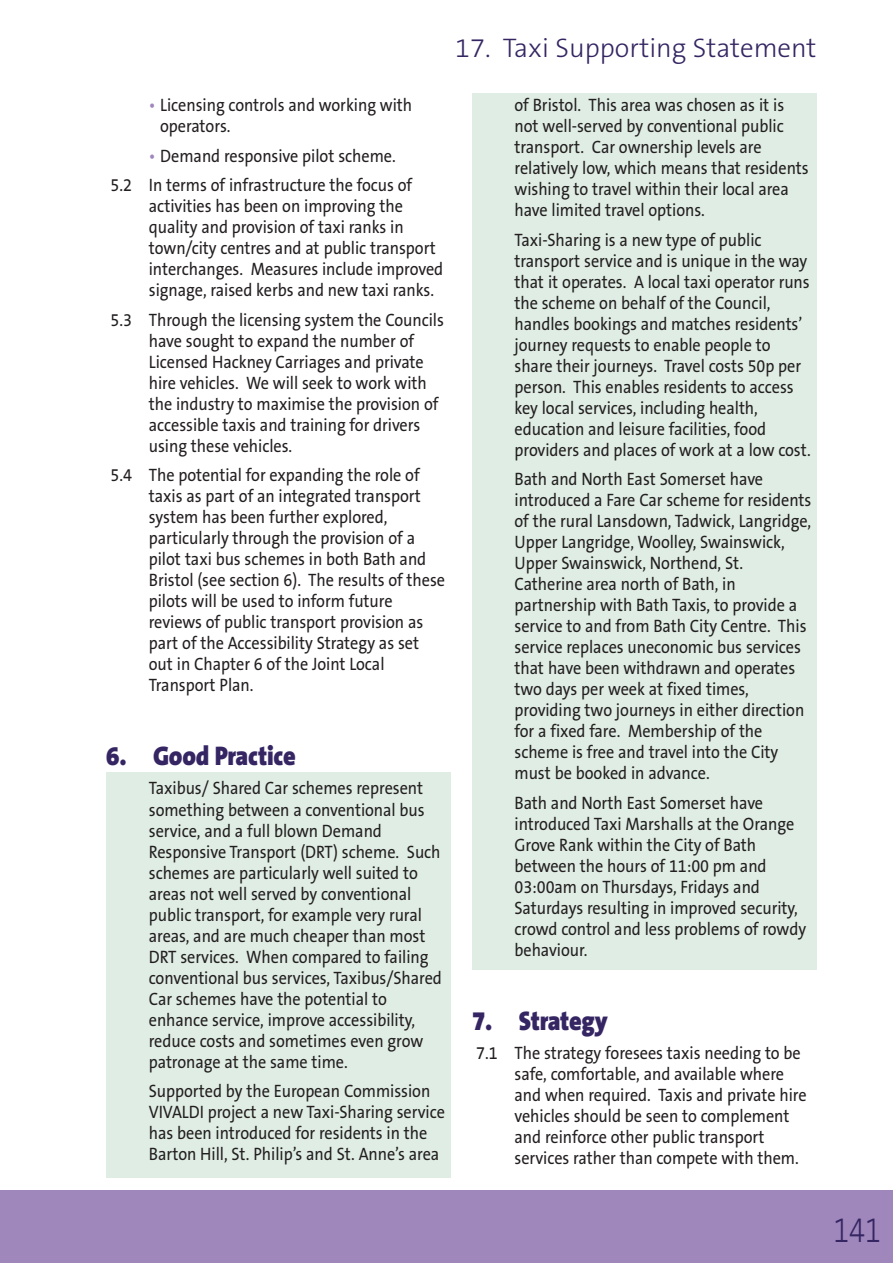
<style>
.page{position:relative;width:893px;height:1263px;background:#fff}
.page>*{position:absolute;margin:0;border:0;box-sizing:border-box;transform-origin:0 0}
.t1{font:300 36px "The Sans B3";color:#352663;scale:.8 1}
.t2{font:300 27px "The Sans B3";color:#352663}
.t3{font:900 27px "The Sans B9";letter-spacing:-.01em;color:#352663;scale:.9 1}
.t4{font:18px/21px "The Sans B5 Plain";letter-spacing:-.005em;color:#231f20;scale:.9 1}
.s1{color:#9f87bc}
</style>
<div class="page">
<div style="left:0;top:1191px;width:893px;height:72px;background:#9f87bc"></div>
<div style="left:106px;top:773px;width:345px;height:405px;background:#dfede4"></div>
<div style="left:472px;top:94px;width:344px;height:875px;background:#dfede4"></div>
<h2 class="t2" style="left:455px;top:34px;width:363px">17. Taxi Supporting Statement</h2>
<p class="t4" style="left:160px;top:95px;width:282px;text-indent:-11px"><span class="s1">•</span> Licensing controls and working with operators.</p>
<p class="t4" style="left:111px;top:141px;width:337px;line-height:29.5px;text-indent:38px"><span class="s1">•</span> Demand responsive pilot scheme.<br>5.2 In terms of infrastructure the focus of</p>
<p class="t4" style="left:149px;top:196px;width:329px">activities has been on improving the quality and provision of taxi ranks in town/city centres and at public transport interchanges. Measures include improved signage, raised kerbs and new taxi ranks.</p>
<p class="t4" style="left:149px;top:310px;width:329px;text-indent:-38px">5.3 Through the licensing system the Councils have sought to expand the number of Licensed Hackney Carriages and private hire vehicles. We will seek to work with the industry to maximise the provision of accessible taxis and training for drivers using these vehicles.</p>
<p class="t4" style="left:149px;top:465px;width:331px;text-indent:-38px">5.4 The potential for expanding the role of taxis as part of an integrated transport system has been further explored, particularly through the provision of a pilot taxi bus schemes in both Bath and Bristol (see section 6). The results of these pilots will be used to inform future reviews of public transport provision as part of the Accessibility Strategy as set out in Chapter 6 of the Joint Local Transport Plan.</p>
<h2 class="t3" style="left:106px;top:741px;width:212px">6. Good Practice</h2>
<p class="t4" style="left:149px;top:778px;width:327px">Taxibus/ Shared Car schemes represent something between a conventional bus service, and a full blown Demand Responsive Transport (DRT) scheme. Such schemes are particularly well suited to areas not well served by conventional public transport, for example very rural areas, and are much cheaper than most DRT services. When compared to failing conventional bus services, Taxibus/Shared Car schemes have the potential to enhance service, improve accessibility, reduce costs and sometimes even grow patronage at the same time.</p>
<p class="t4" style="left:149px;top:1081px;width:330px">Supported by the European Commission VIVALDI project a new Taxi-Sharing service has been introduced for residents in the Barton Hill, St. Philip’s and St. Anne’s area</p>
<p class="t4" style="left:514px;top:95px;width:328px">of Bristol. This area was chosen as it is not well-served by conventional public transport. Car ownership levels are relatively low, which means that residents wishing to travel within their local area have limited travel options.</p>
<p class="t4" style="left:514px;top:230px;width:331px">Taxi-Sharing is a new type of public transport service and is unique in the way that it operates. A local taxi operator runs the scheme on behalf of the Council, handles bookings and matches residents’ journey requests to enable people to share their journeys. Travel costs 50p per person. This enables residents to access key local services, including health, education and leisure facilities, food providers and places of work at a low cost.</p>
<p class="t4" style="left:514px;top:469px;width:331px">Bath and North East Somerset have introduced a Fare Car scheme for residents of the rural Lansdown, Tadwick, Langridge, Upper Langridge, Woolley, Swainswick, Upper Swainswick, Northend, St.<br>Catherine area north of Bath, in partnership with Bath Taxis, to provide a service to and from Bath City Centre. This service replaces uneconomic bus services that have been withdrawn and operates two days per week at fixed times, providing two journeys in either direction for a fixed fare. Membership of the scheme is free and travel into the City must be booked in advance.</p>
<p class="t4" style="left:514px;top:793px;width:325px">Bath and North East Somerset have introduced Taxi Marshalls at the Orange Grove Rank within the City of Bath between the hours of 11:00 pm and 03:00am on Thursdays, Fridays and Saturdays resulting in improved security, crowd control and less problems of rowdy behaviour.</p>
<h2 class="t3" style="left:472px;top:1006px;width:152px">7. Strategy</h2>
<p class="t4" style="left:514px;top:1043px;width:326px;text-indent:-38px">7.1 The strategy foresees taxis needing to be safe, comfortable, and available where and when required. Taxis and private hire vehicles should be seen to complement and reinforce other public transport services rather than compete with them.</p>
<h1 class="t1" style="left:833px;top:1211px;width:61px">141</h1>
</div>
